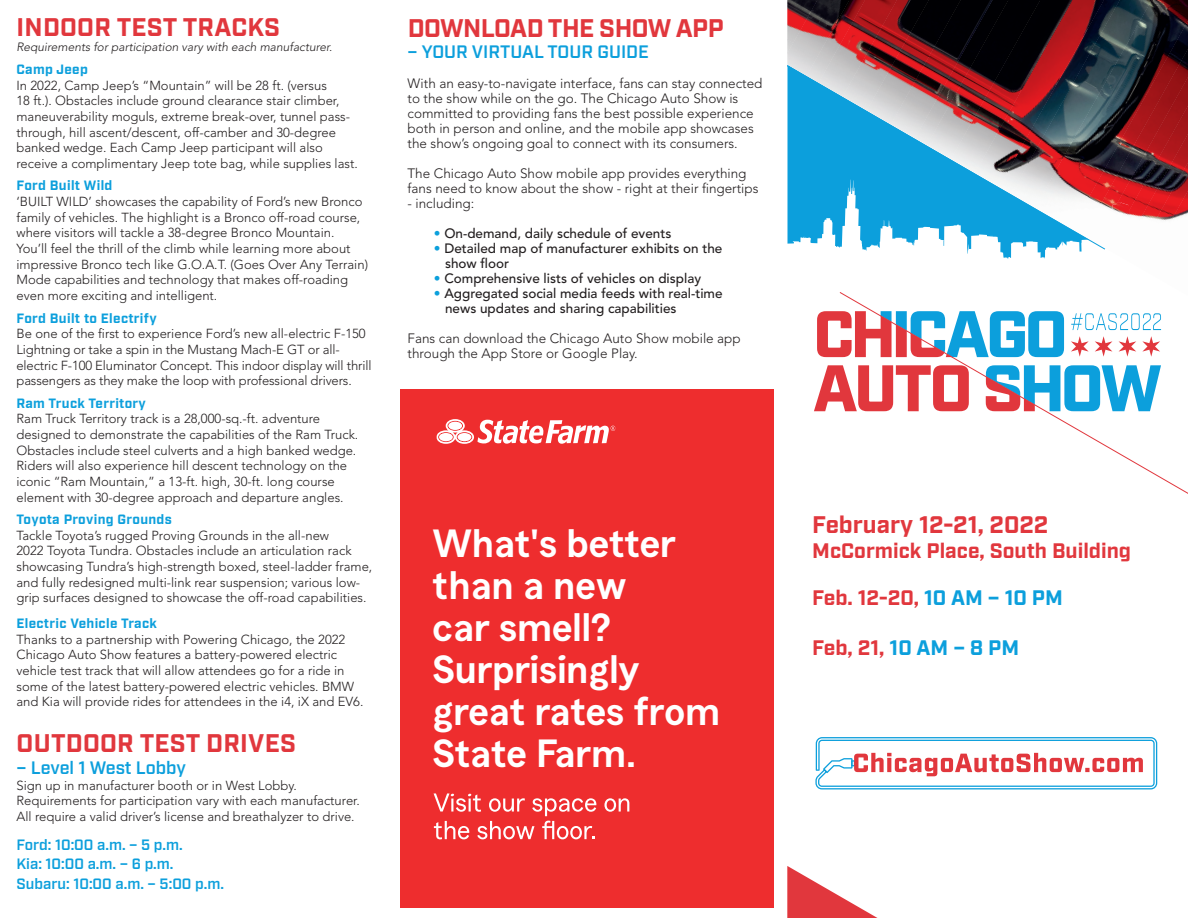
<style>
.page{position:relative;width:1188px;height:918px;background:#fff}
.page>*{position:absolute;margin:0;border:0;box-sizing:border-box;transform-origin:0 0}
.t1{font:900 40.5px/45px "Avenir LT Std";letter-spacing:-.03em;color:#fff}
.t2{font:600 39.3px/42.2px "Mecherle Sans";color:#fff}
.t3{font:700 25.5px "Industry";color:#e1373d}
.t4{font:700 25.5px "Industry";letter-spacing:-.02em;color:#e1373d}
.t5{font:700 24px "Industry";color:#e1373d}
.t6{font:700 21px "Industry";color:#e1373d}
.t7{font:700 21px "Industry";color:#0c9fdc}
.t8{font:600 18px "Industry";color:#0c9fdc}
.t9{font:600 15px/19.5px "Industry";color:#0c9fdc}
.t10{font:300 13.5px/15px "Avenir LT Std";color:#231f20}
.t11{font:500 13.5px/15px "Avenir LT Std";color:#231f20}
.t12{font:700 13.5px "Industry";letter-spacing:.025em;color:#0c9fdc}
.t13{font:300 13.05px/15.6px "Avenir LT Std";color:#231f20}
.t14{font:italic 300 12px "Avenir LT Std";color:#231f20}
.s1{color:#0ca0dc}
.s2{color:#0c9fdc}
.s3{color:#e1373d}
</style>
<div class="page">
<svg style="left:787px;top:180px;width:295px;height:79px"></svg>
<img style="left:1152px;top:0;width:36px;height:20px">
<img style="left:1120px;top:0;width:32px;height:20px">
<img style="left:1120px;top:20px;width:68px;height:28px">
<img style="left:1104px;top:0;width:16px;height:48px">
<img style="left:1104px;top:48px;width:84px;height:29px">
<img style="left:1072px;top:0;width:32px;height:61px">
<img style="left:1040px;top:0;width:32px;height:61px">
<img style="left:1105px;top:77px;width:83px;height:126px">
<div style="left:1009px;top:0;width:31px;height:61px;background:#000003"></div>
<img style="left:993px;top:0;width:16px;height:61px">
<img style="left:1110px;top:105px;width:78px;height:98px">
<img style="left:961px;top:0;width:32px;height:61px">
<img style="left:929px;top:0;width:32px;height:61px">
<img style="left:1129px;top:133px;width:59px;height:70px">
<img style="left:897px;top:0;width:32px;height:61px">
<img style="left:865px;top:0;width:32px;height:61px">
<img style="left:1141px;top:162px;width:47px;height:41px">
<img style="left:849px;top:0;width:16px;height:61px">
<img style="left:1155px;top:190px;width:33px;height:13px">
<img style="left:787px;top:0;width:62px;height:76px">
<img style="left:787px;top:0;width:31px;height:43px">
<img style="left:787px;top:39px;width:7px;height:15px">
<img style="left:1105px;top:203px;width:83px;height:46px">
<svg style="left:788px;top:61px;width:317px;height:189px;background:#6691ad"></svg>
<svg style="left:787px;top:866px;width:91px;height:52px"></svg>
<svg style="left:814px;top:365px;width:25px;height:46px"></svg>
<svg style="left:817px;top:311px;width:22px;height:46px"></svg>
<svg style="left:839px;top:292px;width:349px;height:202px"></svg>
<svg style="left:815px;top:737px;width:342px;height:52px"></svg>
<div style="left:401px;top:389px;width:373px;height:518px;background:#ee2d2e"></div>
<svg style="left:436px;top:419px;width:179px;height:25px"></svg>
<svg style="left:604px;top:798px;width:25px;height:14px"></svg>
<svg style="left:434px;top:793px;width:162px;height:46px"></svg>
<h3 class="t3" style="left:17px;top:12px;width:265px">INDOOR TEST TRACKS</h3>
<p class="t14" style="left:17px;top:40px;width:317px">Requirements for participation vary with each manufacturer.</p>
<p class="t12" style="left:17px;top:61px;width:73px">Camp Jeep</p>
<p class="t13" style="left:17px;top:77px;width:343px">In 2022, Camp Jeep’s “Mountain” will be 28 ft. (versus<br>18 ft.). Obstacles include ground clearance stair climber, maneuverability moguls, extreme break-over, tunnel pass&shy;through, hill ascent/descent, off-camber and 30-degree banked wedge. Each Camp Jeep participant will also receive a complimentary Jeep tote bag, while supplies last.</p>
<p class="t12" style="left:17px;top:178px;width:97px">Ford Built Wild</p>
<p class="t13" style="left:17px;top:194px;width:353px">‘BUILT WILD’ showcases the capability of Ford’s new Bronco family of vehicles. The highlight is a Bronco off-road course, where visitors will tackle a 38-degree Bronco Mountain.<br>You’ll feel the thrill of the climb while learning more about impressive Bronco tech like G.O.A.T. (Goes Over Any Terrain)<br>Mode capabilities and technology that makes off-roading even more exciting and intelligent.</p>
<p class="t12" style="left:17px;top:310px;width:142px">Ford Built to Electrify</p>
<p class="t13" style="left:17px;top:326px;width:357px">Be one of the first to experience Ford’s new all-electric F-150<br>Lightning or take a spin in the Mustang Mach-E GT or all&shy;electric F-100 Eluminator Concept. This indoor display will thrill passengers as they make the loop with professional drivers.</p>
<p class="t12" style="left:17px;top:395px;width:131px">Ram Truck Territory</p>
<p class="t13" style="left:17px;top:411px;width:343px">Ram Truck Territory track is a 28,000-sq.-ft. adventure designed to demonstrate the capabilities of the Ram Truck.<br>Obstacles include steel culverts and a high banked wedge.<br>Riders will also experience hill descent technology on the iconic “Ram Mountain,” a 13-ft. high, 30-ft. long course element with 30-degree approach and departure angles.</p>
<p class="t12" style="left:17px;top:511px;width:157px">Toyota Proving Grounds</p>
<p class="t13" style="left:17px;top:528px;width:357px">Tackle Toyota’s rugged Proving Grounds in the all-new<br>2022 Toyota Tundra. Obstacles include an articulation rack showcasing Tundra’s high-strength boxed, steel-ladder frame, and fully redesigned multi-link rear suspension; various low&shy;grip surfaces designed to showcase the off-road capabilities.</p>
<p class="t12" style="left:17px;top:615px;width:142px">Electric Vehicle Track</p>
<p class="t13" style="left:17px;top:631px;width:348px">Thanks to a partnership with Powering Chicago, the 2022<br>Chicago Auto Show features a battery-powered electric vehicle test track that will allow attendees go for a ride in some of the latest battery-powered electric vehicles. BMW and Kia will provide rides for attendees in the i4, iX and EV6.</p>
<h3 class="t3" style="left:17px;top:728px;width:281px">OUTDOOR TEST DRIVES</h3>
<h3 class="t8" style="left:17px;top:757px;width:171px">– Level 1 West Lobby</h3>
<p class="t13" style="left:17px;top:777px;width:345px">Sign up in manufacturer booth or in West Lobby.<br>Requirements for participation vary with each manufacturer.<br>All require a valid driver’s license and breathalyzer to drive.</p>
<p class="t9" style="left:17px;top:835px;width:209px">Ford: 10:00 a.m. – 5 p.m.<br>Kia: 10:00 a.m. – 6 p.m.<br>Subaru: 10:00 a.m. – 5:00 p.m.</p>
<h3 class="t4" style="left:408px;top:12px;width:317px">DOWNLOAD THE SHOW APP</h3>
<h3 class="t8" style="left:408px;top:41px;width:243px">– YOUR VIRTUAL TOUR GUIDE</h3>
<p class="t10" style="left:408px;top:76px;width:356px">With an easy-to-navigate interface, fans can stay connected to the show while on the go. The Chicago Auto Show is committed to providing fans the best possible experience both in person and online, and the mobile app showcases the show’s ongoing goal to connect with its consumers.</p>
<p class="t10" style="left:408px;top:166px;width:352px">The Chicago Auto Show mobile app provides everything fans need to know about the show - right at their fingertips</p>
<p class="t10" style="left:408px;top:196px;width:68px">- including:</p>
<p class="t11" style="left:434px;top:226px;width:239px"><span class="s1">•</span> On-demand, daily schedule of events</p>
<p class="t11" style="left:445px;top:241px;width:279px;text-indent:-11px"><span class="s1">•</span> Detailed map of manufacturer exhibits on the show floor</p>
<p class="t11" style="left:434px;top:271px;width:269px"><span class="s1">•</span> Comprehensive lists of vehicles on display</p>
<p class="t11" style="left:445px;top:286px;width:279px;text-indent:-11px"><span class="s1">•</span> Aggregated social media feeds with real-time news updates and sharing capabilities</p>
<p class="t10" style="left:408px;top:330px;width:335px">Fans can download the Chicago Auto Show mobile app through the App Store or Google Play.</p>
<h2 class="t2" style="left:433px;top:519px;width:289px">What's better than a new<br>car smell?<br>Surprisingly great rates from<br>State Farm.</h2>
<h1 class="t1" style="left:437px;top:534px;width:297px">What’s better than a new<br>car smell?<br>Surprisingly great rates from</h1>
<h3 class="t5" style="left:812px;top:510px;width:238px">February 12-21, 2022</h3>
<h3 class="t6" style="left:812px;top:538px;width:320px">McCormick Place, South Building</h3>
<h3 class="t6" style="left:812px;top:585px;width:252px">Feb. 12-20, <span class="s2">10 AM – 10 PM</span></h3>
<h3 class="t7" style="left:812px;top:635px;width:208px"><span class="s3">Feb, 21,</span> 10 AM – 8 PM</h3>
</div>
